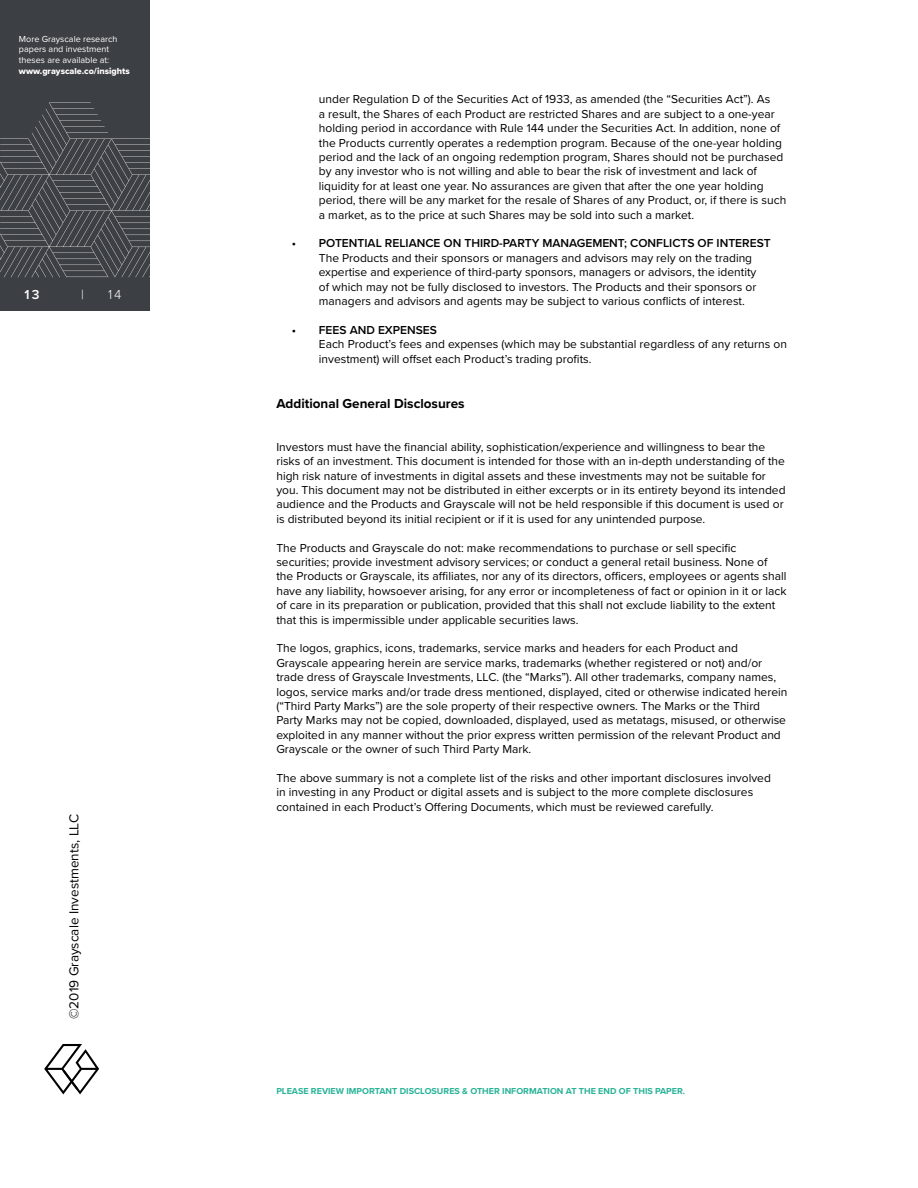
<style>
.page{position:relative;width:918px;height:1188px;background:#fff}
.page>*{position:absolute;margin:0;border:0;box-sizing:border-box;transform-origin:0 0}
.t1{font:13.5px "Proxima Nova";color:#000}
.t2{font:700 13.5px "Proxima Nova";color:#000}
.t3{font:300 13.5px "Proxima Nova";color:#fff}
.t4{font:600 13.5px "Proxima Nova";color:#fff}
.t5{font:12px/14.4px "Proxima Nova";color:#000}
.t6{font:600 12px "Proxima Nova";color:#000}
.t7{font:700 9px "Proxima Nova";color:#29b397}
.t8{font:9px/10.8px "Proxima Nova";color:#fff}
.t9{font:9px "Proxima Nova Extrabld";color:#fff}
</style>
<div class="page">
<div style="left:0;top:0;width:150px;height:310px;background:#3c3f43"></div>
<svg style="left:0;top:103px;width:150px;height:174px"></svg>
<svg style="left:44px;top:1044px;width:55px;height:50px"></svg>
<p class="t8" style="left:19px;top:33px;width:100px">More Grayscale research papers and investment theses are available at:</p>
<p class="t9" style="left:19px;top:64px;width:112px">www.grayscale.co/insights</p>
<p class="t4" style="left:25px;top:284px;width:16px">13</p>
<p class="t3" style="left:81px;top:284px;width:4px">|</p>
<p class="t3" style="left:108px;top:284px;width:15px">14</p>
<p class="t1" style="left:64px;top:1019px;width:207px;rotate:-90deg">©2019 Grayscale Investments, LLC</p>
<p class="t5" style="left:319px;top:92px;width:469px">under Regulation D of the Securities Act of 1933, as amended (the “Securities Act”). As<br>a result, the Shares of each Product are restricted Shares and are subject to a one-year holding period in accordance with Rule 144 under the Securities Act. In addition, none of the Products currently operates a redemption program. Because of the one-year holding period and the lack of an ongoing redemption program, Shares should not be purchased by any investor who is not willing and able to bear the risk of investment and lack of liquidity for at least one year. No assurances are given that after the one year holding period, there will be any market for the resale of Shares of any Product, or, if there is such a market, as to the price at such Shares may be sold into such a market.</p>
<p class="t6" style="left:292px;top:235px;width:480px">• POTENTIAL RELIANCE ON THIRD-PARTY MANAGEMENT; CONFLICTS OF INTEREST</p>
<p class="t5" style="left:319px;top:250px;width:439px">The Products and their sponsors or managers and advisors may rely on the trading expertise and experience of third-party sponsors, managers or advisors, the identity of which may not be fully disclosed to investors. The Products and their sponsors or managers and advisors and agents may be subject to various conflicts of interest.</p>
<p class="t6" style="left:292px;top:321px;width:147px">• FEES AND EXPENSES</p>
<p class="t5" style="left:319px;top:337px;width:470px">Each Product’s fees and expenses (which may be substantial regardless of any returns on investment) will offset each Product’s trading profits.</p>
<p class="t2" style="left:276px;top:393px;width:190px">Additional General Disclosures</p>
<p class="t5" style="left:276px;top:439px;width:511px">Investors must have the financial ability, sophistication/experience and willingness to bear the risks of an investment. This document is intended for those with an in-depth understanding of the high risk nature of investments in digital assets and these investments may not be suitable for you. This document may not be distributed in either excerpts or in its entirety beyond its intended audience and the Products and Grayscale will not be held responsible if this document is used or is distributed beyond its initial recipient or if it is used for any unintended purpose.</p>
<p class="t5" style="left:276px;top:540px;width:512px">The Products and Grayscale do not: make recommendations to purchase or sell specific securities; provide investment advisory services; or conduct a general retail business. None of the Products or Grayscale, its affiliates, nor any of its directors, officers, employees or agents shall have any liability, howsoever arising, for any error or incompleteness of fact or opinion in it or lack of care in its preparation or publication, provided that this shall not exclude liability to the extent that this is impermissible under applicable securities laws.</p>
<p class="t5" style="left:276px;top:641px;width:513px">The logos, graphics, icons, trademarks, service marks and headers for each Product and Grayscale appearing herein are service marks, trademarks (whether registered or not) and/or trade dress of Grayscale Investments, LLC. (the “Marks”). All other trademarks, company names, logos, service marks and/or trade dress mentioned, displayed, cited or otherwise indicated herein (“Third Party Marks”) are the sole property of their respective owners. The Marks or the Third Party Marks may not be copied, downloaded, displayed, used as metatags, misused, or otherwise exploited in any manner without the prior express written permission of the relevant Product and Grayscale or the owner of such Third Party Mark.</p>
<p class="t5" style="left:276px;top:770px;width:496px">The above summary is not a complete list of the risks and other important disclosures involved in investing in any Product or digital assets and is subject to the more complete disclosures contained in each Product’s Offering Documents, which must be reviewed carefully.</p>
<p class="t7" style="left:276px;top:1084px;width:410px">PLEASE REVIEW IMPORTANT DISCLOSURES &amp; OTHER INFORMATION AT THE END OF THIS PAPER.</p>
</div>
